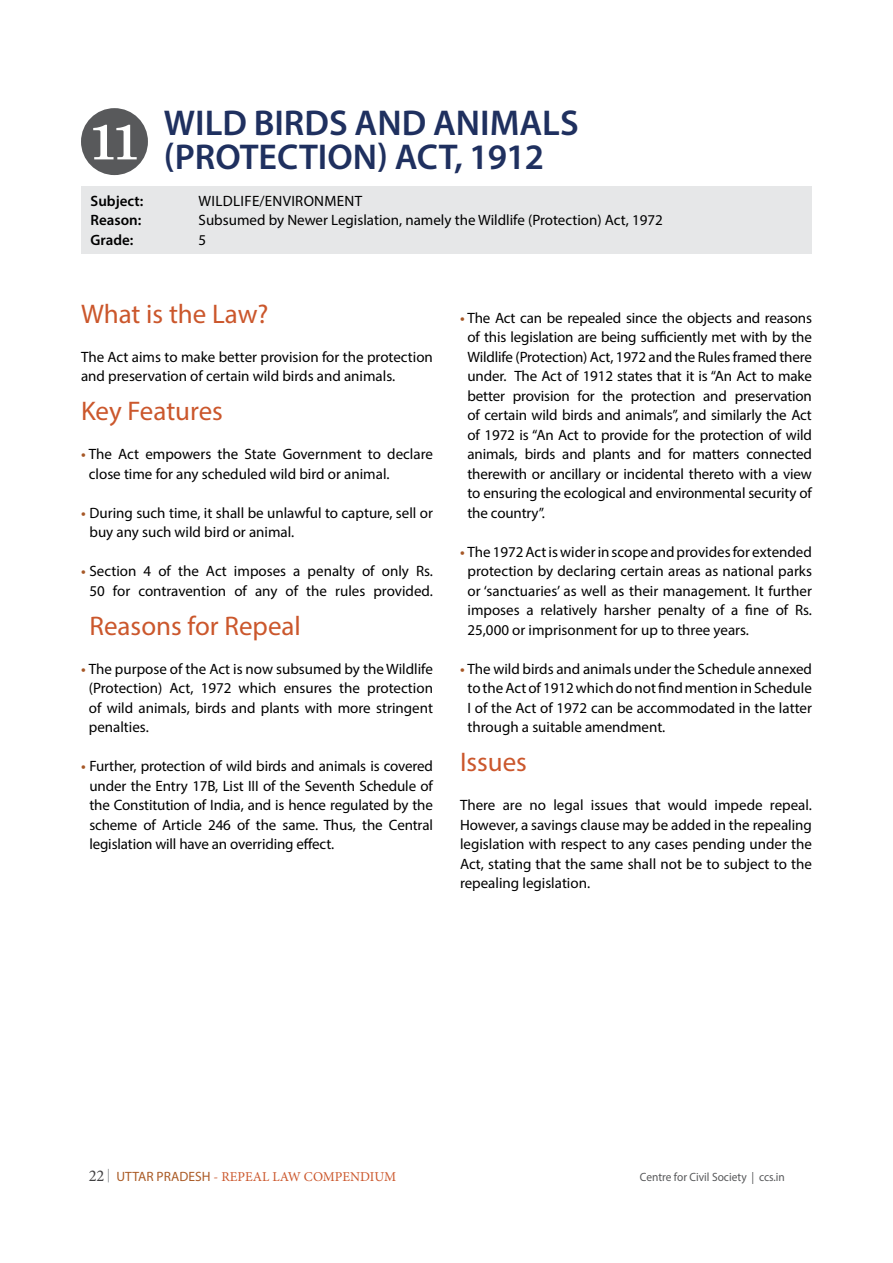
<style>
.page{position:relative;width:893px;height:1263px;background:#fff}
.page>*{position:absolute;margin:0;border:0;box-sizing:border-box;transform-origin:0 0}
.t1{font:700 51px "Century Schoolbook";color:#fff}
.t2{font:600 36px/34.5px "Myriad Pro";color:#1f305f}
.t3{font:27px "Myriad Pro";color:#cb572c}
.t4{font:15px/19.5px "Myriad Pro";color:#000;text-align:justify}
.t5{font:600 15px "Myriad Pro";color:#000}
.t6{font:13.5px "Minion Pro";color:#cb572c}
.t7{font:12px "Myriad Pro";color:#58595b;scale:.95 1}
.s1{font-weight:600;color:#a65827}
.s2{font-size:16.5px;color:#414042}
.s3{color:#939598}
.s4{font-family:"Myriad Pro";color:#aa5b26}
</style>
<div class="page">
<div style="left:81px;top:186px;width:731px;height:68px;background:#e6e7e8"></div>
<div style="left:81px;top:108px;width:67px;height:67px;background:#58595b;border-radius:50%"></div>
<h1 class="t1" style="left:88px;top:101px;width:54px">11</h1>
<h2 class="t2" style="left:164px;top:105px;width:416px">WILD BIRDS AND ANIMALS (PROTECTION) ACT, 1912</h2>
<p class="t5" style="left:91px;top:191px;width:54px">Subject:</p>
<p class="t4" style="left:199px;top:190px;width:21px">Wildlife</p>
<p class="t4" style="left:260px;top:190px;width:23px">/Environment</p>
<p class="t5" style="left:91px;top:210px;width:52px">Reason:</p>
<p class="t4" style="left:199px;top:210px;width:466px">Subsumed by Newer Legislation, namely the Wildlife (Protection) Act, 1972</p>
<p class="t5" style="left:91px;top:230px;width:44px">Grade:</p>
<p class="t4" style="left:199px;top:229px;width:9px">5</p>
<h3 class="t3" style="left:81px;top:297px;width:189px">What is the Law?</h3>
<p class="t4" style="left:81px;top:346px;width:353px">The Act aims to make better provision for the protection and preservation of certain wild birds and animals.</p>
<h3 class="t3" style="left:81px;top:394px;width:143px">Key Features</h3>
<p class="t4" style="left:89px;top:444px;width:346px;text-indent:-8px"><span class="s1">•</span> The Act empowers the State Government to declare close time for any scheduled wild bird or animal.</p>
<p class="t4" style="left:89px;top:502px;width:345px;text-indent:-8px"><span class="s1">•</span> During such time, it shall be unlawful to capture, sell or buy any such wild bird or animal.</p>
<p class="t4" style="left:81px;top:561px;width:353px;text-align:center"><span class="s1">•</span> Section 4 of the Act imposes a penalty of only Rs.<br>50 for contravention of any of the rules provided.</p>
<h3 class="t3" style="left:89px;top:609px;width:213px">Reasons for Repeal</h3>
<p class="t4" style="left:89px;top:658px;width:346px;text-indent:-8px"><span class="s1">•</span> The purpose of the Act is now subsumed by the Wildlife (Protection) Act, 1972 which ensures the protection of wild animals, birds and plants with more stringent penalties.</p>
<p class="t4" style="left:89px;top:756px;width:345px;text-indent:-8px"><span class="s1">•</span> Further, protection of wild birds and animals is covered under the Entry 17B, List III of the Seventh Schedule of the Constitution of India, and is hence regulated by the scheme of Article 246 of the same. Thus, the Central legislation will have an overriding effect.</p>
<p class="t4" style="left:467px;top:307px;width:346px;text-indent:-8px"><span class="s1">•</span> The Act can be repealed since the objects and reasons of this legislation are being sufficiently met with by the Wildlife (Protection) Act, 1972 and the Rules framed there under. The Act of 1912 states that it is “An Act to make better provision for the protection and preservation of certain wild birds and animals”, and similarly the Act of 1972 is “An Act to provide for the protection of wild animals, birds and plants and for matters connected therewith or ancillary or incidental thereto with a view to ensuring the ecological and environmental security of the country”.</p>
<p class="t4" style="left:467px;top:541px;width:346px;text-indent:-8px"><span class="s1">•</span> The 1972 Act is wider in scope and provides for extended protection by declaring certain areas as national parks or ‘sanctuaries’ as well as their management. It further imposes a relatively harsher penalty of a fine of Rs.<br>25,000 or imprisonment for up to three years.</p>
<p class="t4" style="left:467px;top:658px;width:346px;text-indent:-8px"><span class="s1">•</span> The wild birds and animals under the Schedule annexed to the Act of 1912 which do not find mention in Schedule I of the Act of 1972 can be accommodated in the latter through a suitable amendment.</p>
<h3 class="t3" style="left:460px;top:745px;width:68px">Issues</h3>
<p class="t4" style="left:460px;top:795px;width:353px">There are no legal issues that would impede repeal.<br>However, a savings clause may be added in the repealing legislation with respect to any cases pending under the Act, stating that the same shall not be to subject to the repealing legislation.</p>
<p class="t6" style="left:89px;top:1167px;width:309px"><span class="s2">22</span> <span class="s3">|</span> <span class="s4">UTTAR PRADESH</span> - REPEAL LAW COMPENDIUM</p>
<p class="t7" style="left:640px;top:1169px;width:154px">Centre for Civil Society | ccs.in</p>
</div>
